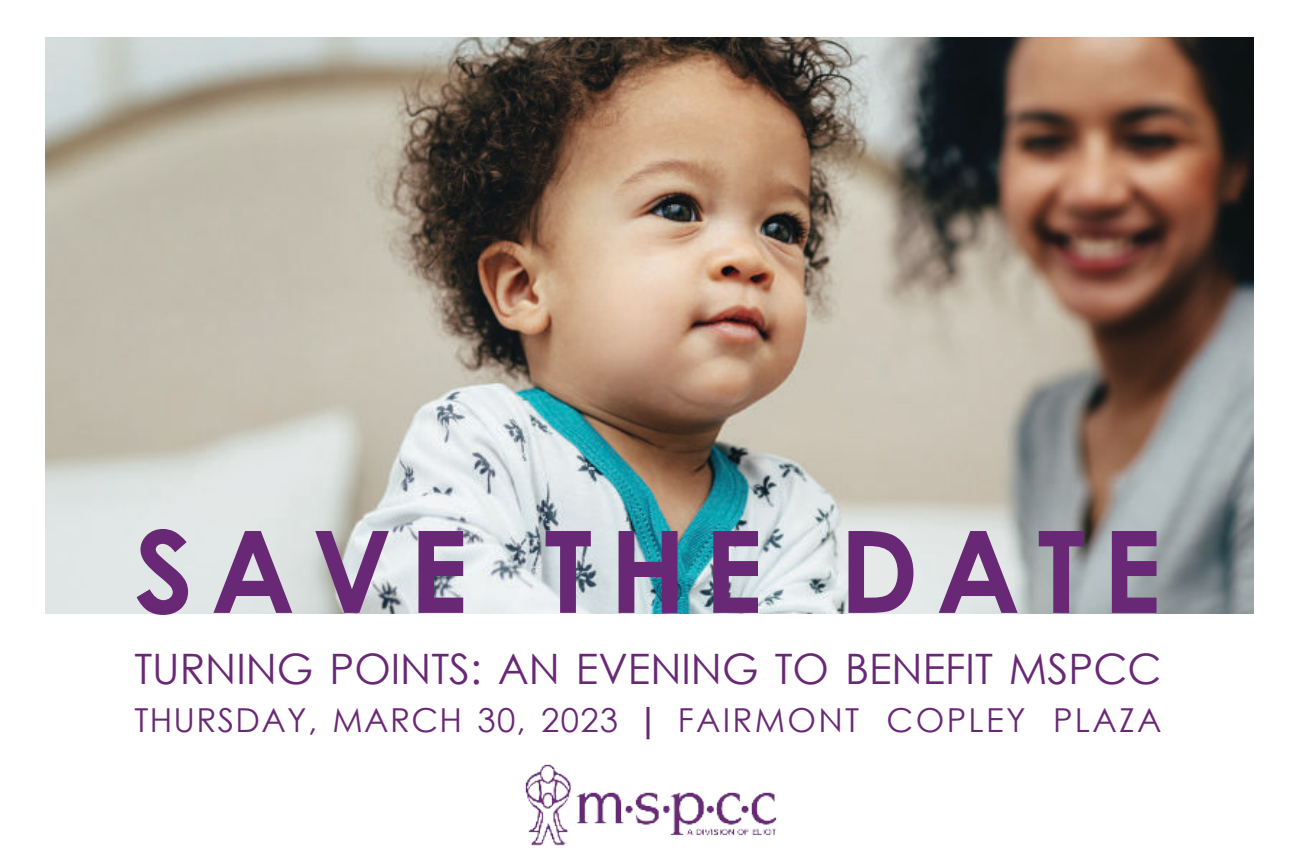
<style>
.page{position:relative;width:1296px;height:864px;background:#fff}
.page>*{position:absolute;margin:0;border:0;box-sizing:border-box;transform-origin:0 0}
.t1{font:700 114px "Century Gothic";letter-spacing:.15em;color:#692875}
.t2{font:42px "Century Gothic";color:#692875}
.t3{font:33px "Century Gothic";letter-spacing:.04em;color:#692875}
.t4{font:33px "Century Gothic";letter-spacing:.07em;color:#692875}
</style>
<div class="page">
<img style="left:46px;top:38px;width:1207px;height:575px">
<hr style="left:647px;top:707px;width:3px;height:32px;background:#692875">
<img style="left:525px;top:764px;width:252px;height:82px">
<h1 class="t1" style="left:134px;top:527px;width:1029px">SAVE THE DATE</h1>
<p class="t2" style="left:134px;top:652px;width:1029px">TURNING POINTS: AN EVENING TO BENEFIT MSPCC</p>
<p class="t3" style="left:134px;top:707px;width:485px">THURSDAY, MARCH 30, 2023</p>
<p class="t4" style="left:678px;top:707px;width:485px">FAIRMONT COPLEY PLAZA</p>
</div>
